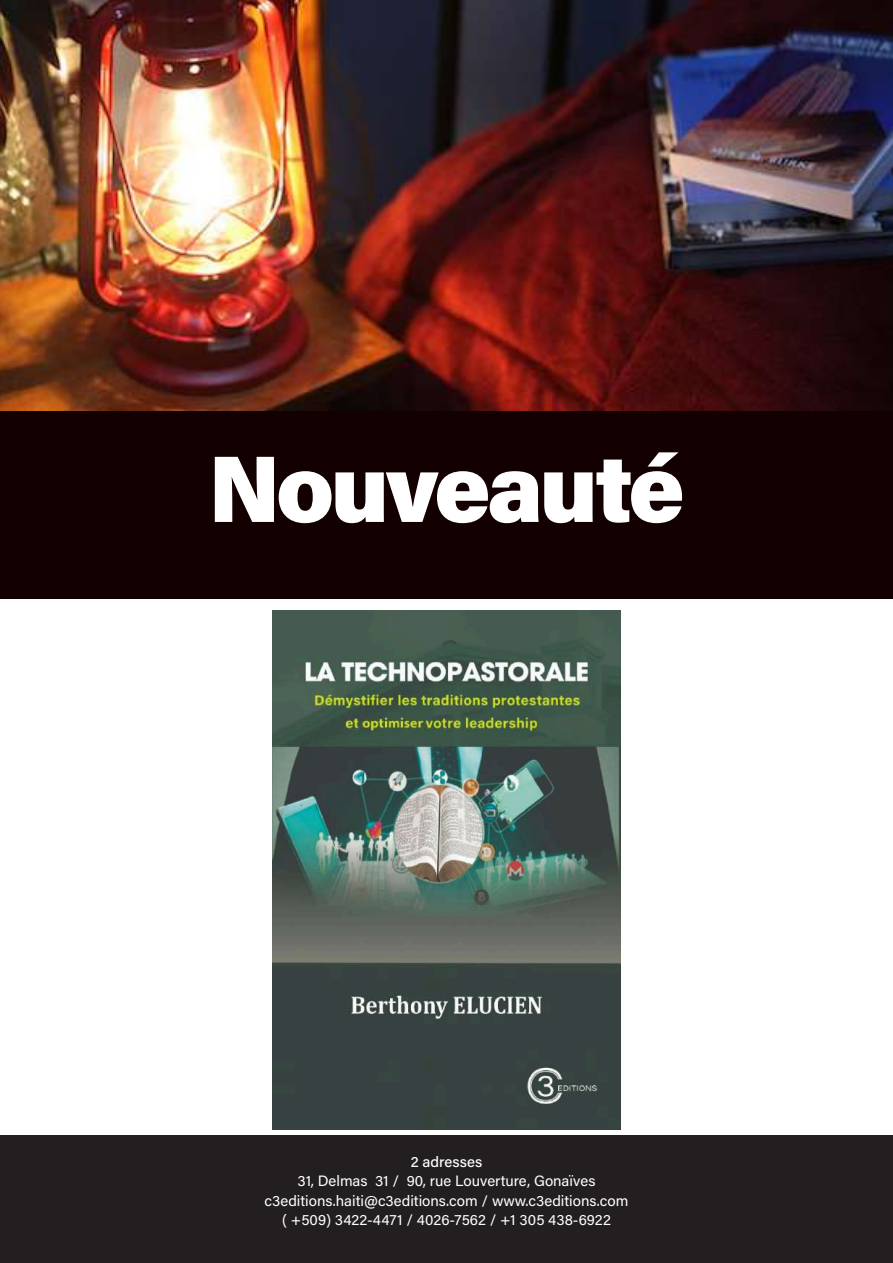
<style>
.page{position:relative;width:893px;height:1263px;background:#fff}
.page>*{position:absolute;margin:0;border:0;box-sizing:border-box;transform-origin:0 0}
.t1{font:900 94.5px "Acumin Pro";letter-spacing:-.045em;color:#fff}
.t2{font:15px/19.5px "Acumin Pro";color:#fff;text-align:center}
.t3{font:500 15px "Acumin Pro";letter-spacing:.005em;color:#fff}
</style>
<div class="page">
<img style="left:0;top:0;width:893px;height:411px">
<div style="left:0;top:1135px;width:893px;height:128px;background:#231f20"></div>
<div style="left:0;top:411px;width:893px;height:188px;background:#130000"></div>
<img style="left:273px;top:611px;width:347px;height:518px">
<h1 class="t1" style="left:208px;top:422px;width:478px">Nouveauté</h1>
<p class="t3" style="left:411px;top:1151px;width:73px">2 adresses</p>
<p class="t2" style="left:265px;top:1171px;width:365px">31, Delmas 31 / 90, rue Louverture, Gonaïves c3editions.haiti@c3editions.com / www.c3editions.com ( +509) 3422-4471 / 4026-7562 / +1 305 438-6922</p>
</div>
